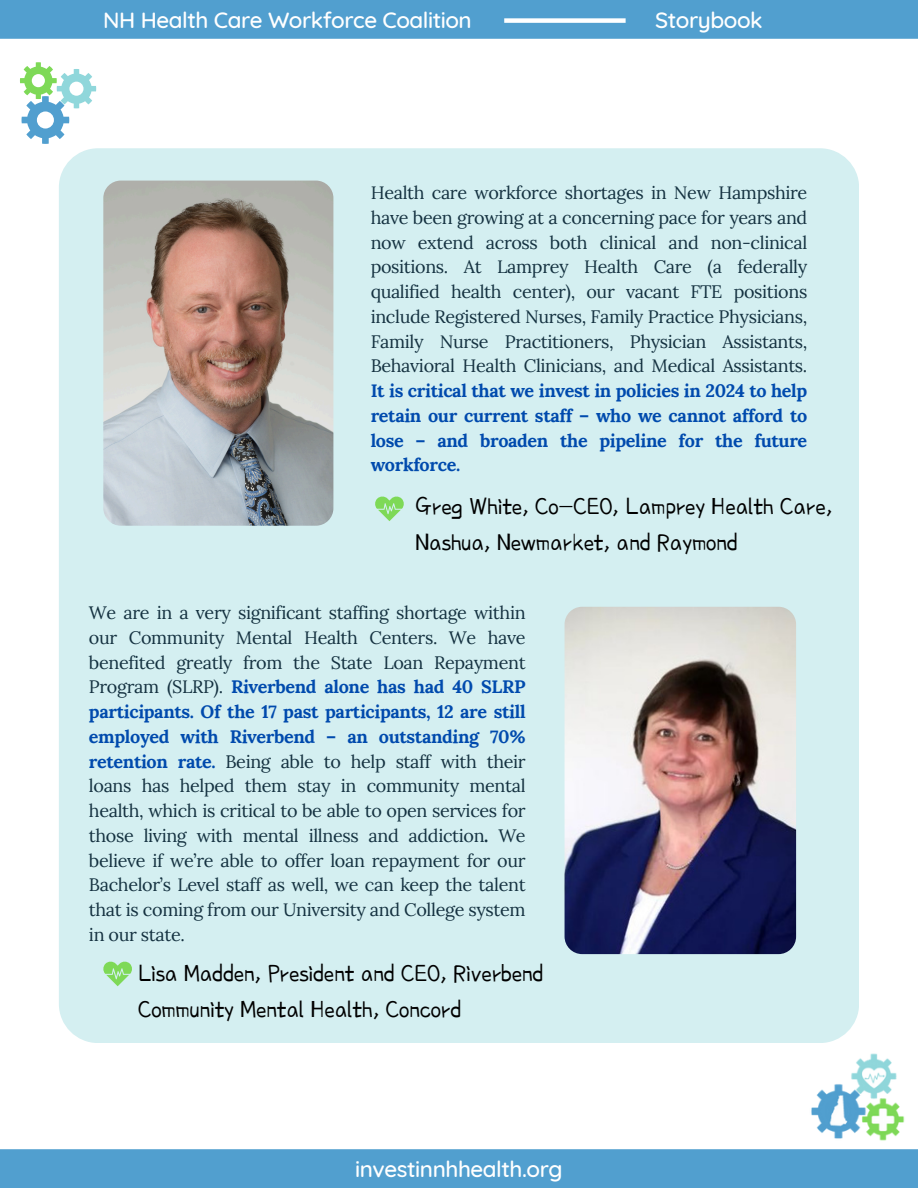
<style>
.page{position:relative;width:918px;height:1188px;background:#fff}
.page>*{position:absolute;margin:0;border:0;box-sizing:border-box;transform-origin:0 0}
.t1{font:25.8px/36px "Poor Story";color:#000}
.t2{font:500 22.5px "Quicksand";letter-spacing:-.02em;color:#fff}
.t3{font:18px/24.8px "Lora";letter-spacing:-.02em;color:#143140;text-align:justify}
.s1{font-weight:700;color:#004aad}
.s2{font-weight:700}
</style>
<div class="page">
<div style="left:0;top:1149px;width:918px;height:39px;background:#519fcf"></div>
<div style="left:59px;top:148px;width:800px;height:894px;background:#d4eff1;border-radius:39px"></div>
<img style="left:103px;top:181px;width:230px;height:345px;border-radius:17px">
<div style="left:0;top:0;width:918px;height:39px;background:#519fcf"></div>
<div style="left:504px;top:18px;width:122px;height:5px;background:#fff"></div>
<svg style="left:375px;top:497px;width:29px;height:24px"></svg>
<svg style="left:20px;top:62px;width:76px;height:82px"></svg>
<img style="left:811px;top:1053px;width:94px;height:88px">
<img style="left:565px;top:607px;width:231px;height:347px;border-radius:18px">
<svg style="left:103px;top:962px;width:29px;height:24px"></svg>
<p class="t2" style="left:103px;top:5px;width:370px">NH Health Care Workforce Coalition</p>
<p class="t2" style="left:655px;top:5px;width:109px">Storybook</p>
<p class="t3" style="left:371px;top:180px;width:438px">Health care workforce shortages in New Hampshire have been growing at a concerning pace for years and now extend across both clinical and non-clinical positions. At Lamprey Health Care (a federally qualified health center), our vacant FTE positions include Registered Nurses, Family Practice Physicians, Family Nurse Practitioners, Physician Assistants, Behavioral Health Clinicians, and Medical Assistants.<br><span class="s1">It is critical that we invest in policies in 2024 to help retain our current staff – who we cannot afford to lose – and broaden the pipeline for the future workforce.</span></p>
<h1 class="t1" style="left:416px;top:489px;width:418px">Greg White, Co-CEO, Lamprey Health Care,<br>Nashua, Newmarket, and Raymond</h1>
<p class="t3" style="left:89px;top:600px;width:438px">We are in a very significant staffing shortage within our Community Mental Health Centers. We have benefited greatly from the State Loan Repayment Program (SLRP). <span class="s1">Riverbend alone has had 40 SLRP participants. Of the 17 past participants, 12 are still employed with Riverbend – an outstanding 70% retention rate.</span> Being able to help staff with their loans has helped them stay in community mental health, which is critical to be able to open services for those living with mental illness and addiction<span class="s2">.</span> We believe if we’re able to offer loan repayment for our Bachelor’s Level staff as well, we can keep the talent that is coming from our University and College system in our state.</p>
<p class="t1" style="left:138px;top:955px;width:407px">Lisa Madden, President and CEO, Riverbend<br>Community Mental Health, Concord</p>
<p class="t2" style="left:355px;top:1154px;width:209px">investinnhhealth.org</p>
</div>
